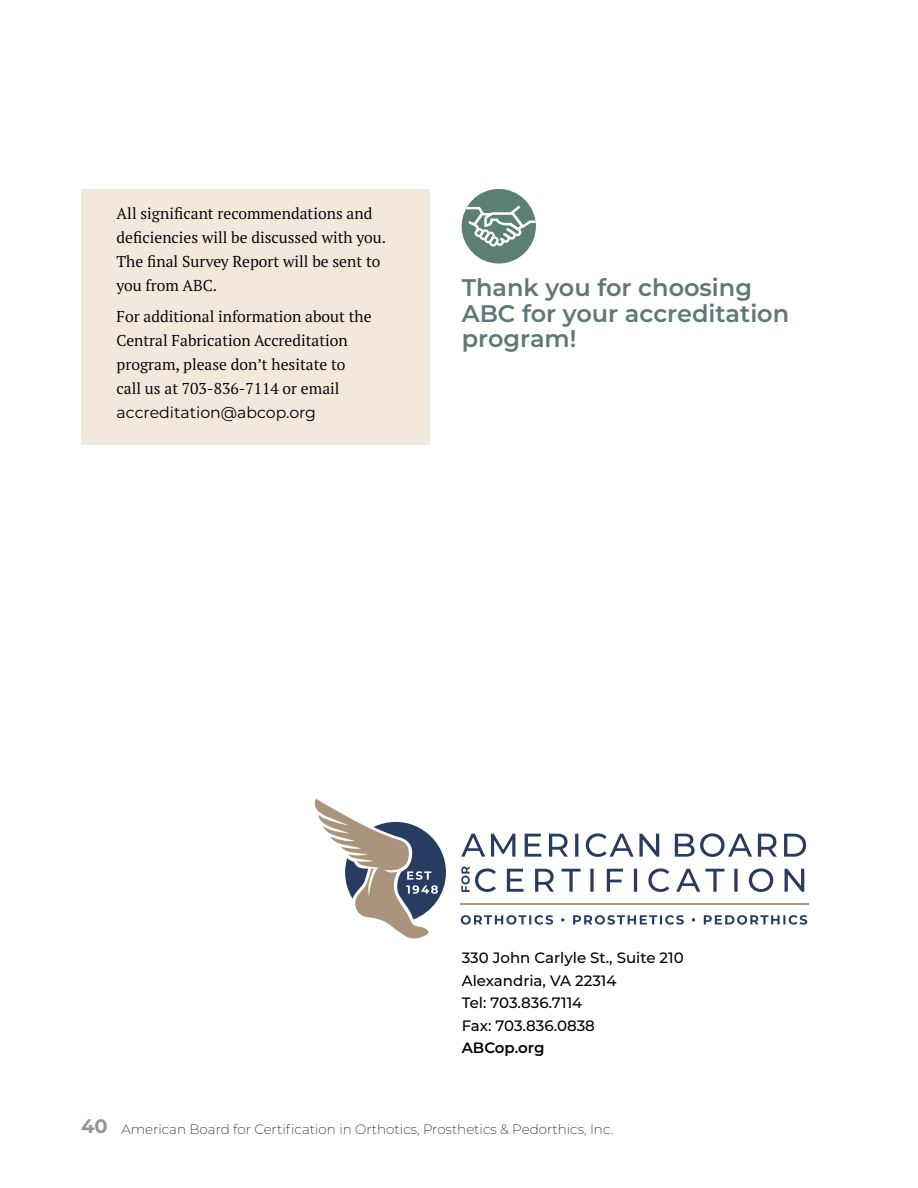
<style>
.page{position:relative;width:918px;height:1188px;background:#fff}
.page>*{position:absolute;margin:0;border:0;box-sizing:border-box;transform-origin:0 0}
.t1{font:59.55px "Montserrat";color:#fff;scale:1.04 1}
.t2{font:600 24px/25.5px "Montserrat";color:#5d7875}
.t3{font:15.75px/24px "PT Serif Pro";color:#000}
.t4{font:15.75px "Montserrat";color:#000}
.t5{font:500 15px/22.5px "Montserrat";color:#000}
.t6{font:600 15px "Montserrat";color:#000}
.t7{font:200 13.5px "Montserrat";color:#000}
.s1{font-weight:700;font-size:19.5px;color:#939598}
</style>
<div class="page">
<div style="left:81px;top:189px;width:348px;height:256px;background:#f2e8dd"></div>
<svg style="left:461px;top:833px;width:345px;height:24px"></svg>
<svg style="left:461px;top:915px;width:346px;height:10px"></svg>
<svg style="left:315px;top:799px;width:131px;height:140px"></svg>
<svg style="left:461px;top:866px;width:343px;height:26px"></svg>
<hr style="left:460px;top:904px;width:348px;height:1px;background:#aa947e">
<div style="left:462px;top:190px;width:74px;height:73px;background:#5b8072;border-radius:50%"></div>
<svg style="left:465px;top:203px;width:71px;height:45px"></svg>
<p class="t3" style="left:117px;top:201px;width:271px">All significant recommendations and deficiencies will be discussed with you.<br>The final Survey Report will be sent to you from ABC.</p>
<p class="t3" style="left:117px;top:304px;width:256px">For additional information about the Central Fabrication Accreditation program, please don’t hesitate to call us at 703-836-7114 or email</p>
<p class="t4" style="left:117px;top:401px;width:201px">accreditation@abcop.org</p>
<h2 class="t2" style="left:462px;top:274px;width:329px">Thank you for choosing<br>ABC for your accreditation program!</h2>
<h1 class="t1" style="left:491px;top:276px;width:17px">!</h1>
<p class="t5" style="left:462px;top:946px;width:224px">330 John Carlyle St., Suite 210<br>Alexandria, VA 22314<br>Tel: 703.836.7114<br>Fax: 703.836.0838</p>
<p class="t6" style="left:462px;top:1037px;width:84px">ABCop.org</p>
<p class="t7" style="left:81px;top:1120px;width:534px"><span class="s1">40</span> American Board for Certification in Orthotics, Prosthetics &amp; Pedorthics, Inc.</p>
</div>
